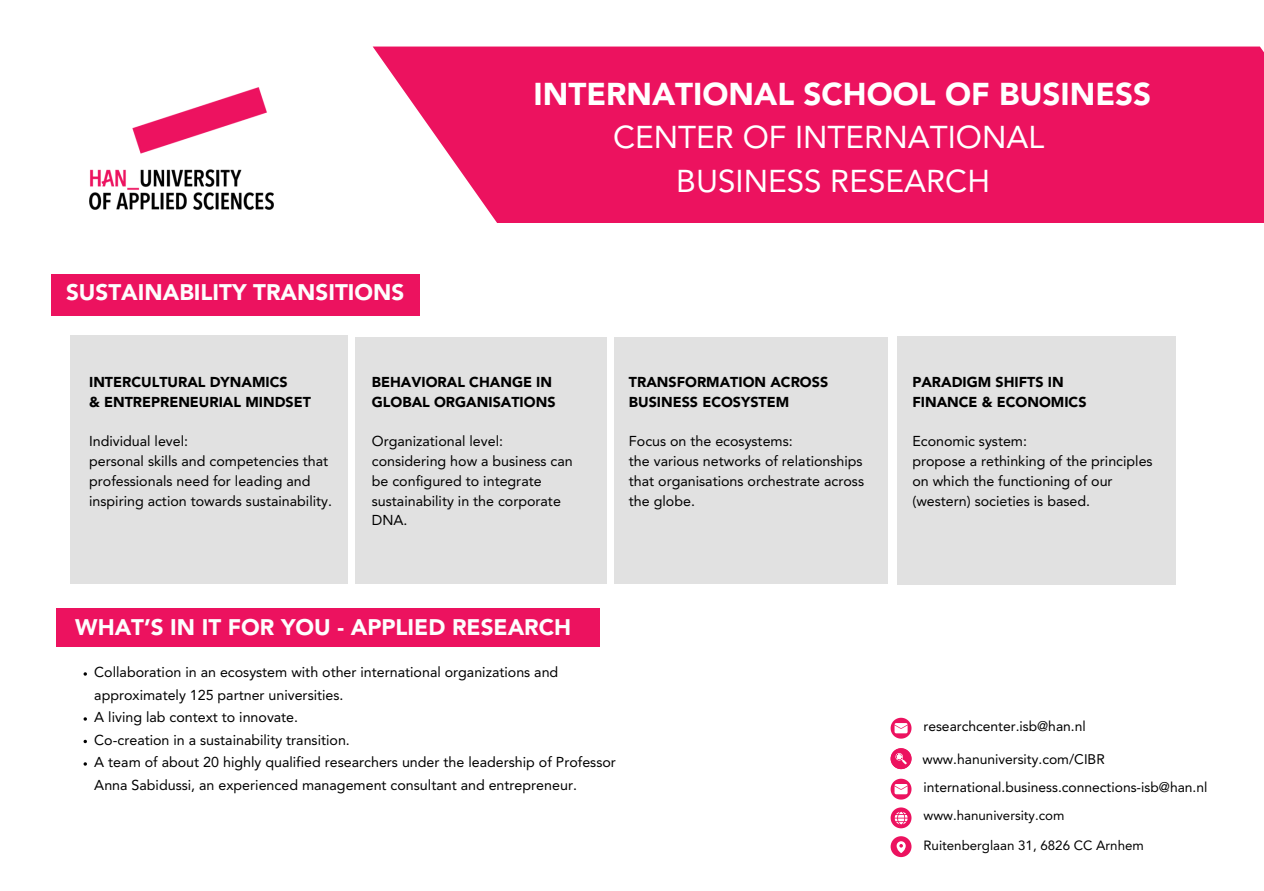
<style>
.page{position:relative;width:1264px;height:891px;background:#fff}
.page>*{position:absolute;margin:0;border:0;box-sizing:border-box;transform-origin:0 0}
.t1{font:31.35px/43.9px "Avenir LT Std";color:#fff;text-align:center}
.t2{font:900 31.35px "Avenir LT Std";color:#fff}
.t3{font:900 22.42px "Avenir LT Std";color:#fdfdfd}
.t4{font:14.25px/19.6px "Avenir LT Std";color:#000}
.t5{font:900 14.25px/19.6px "Avenir LT Std";color:#000}
.t6{font:13.88px "Avenir LT Std";color:#000}
.t7{font:13.35px "Avenir LT Std";color:#000}
</style>
<div class="page">
<div style="left:51px;top:274px;width:368px;height:41px;background:#ec125f"></div>
<svg style="left:373px;top:47px;width:890px;height:176px;background:#ed226a"></svg>
<div style="left:70px;top:335px;width:278px;height:249px;background:#e1e1e1"></div>
<div style="left:355px;top:337px;width:251px;height:247px;background:#e1e1e1"></div>
<div style="left:613px;top:337px;width:274px;height:247px;background:#e1e1e1"></div>
<div style="left:897px;top:336px;width:277px;height:249px;background:#e1e1e1"></div>
<div style="left:56px;top:608px;width:544px;height:38px;background:#ec125f"></div>
<img style="left:89px;top:88px;width:184px;height:122px">
<svg style="left:890px;top:779px;width:21px;height:21px"></svg>
<svg style="left:890px;top:807px;width:21px;height:21px"></svg>
<svg style="left:890px;top:836px;width:21px;height:21px"></svg>
<svg style="left:890px;top:718px;width:21px;height:21px"></svg>
<svg style="left:890px;top:748px;width:21px;height:21px"></svg>
<svg style="left:84px;top:672px;width:3px;height:4px"></svg>
<svg style="left:84px;top:717px;width:3px;height:4px"></svg>
<svg style="left:84px;top:762px;width:3px;height:4px"></svg>
<h2 class="t2" style="left:533px;top:81px;width:619px">INTERNATIONAL SCHOOL OF BUSINESS</h2>
<p class="t3" style="left:66px;top:283px;width:340px">SUSTAINABILITY TRANSITIONS</p>
<p class="t5" style="left:89px;top:374px;width:223px">INTERCULTURAL DYNAMICS<br>&amp; ENTREPRENEURIAL MINDSET</p>
<h3 class="t4" style="left:89px;top:433px;width:244px">Individual level:<br>personal skills and competencies that professionals need for leading and inspiring action towards sustainability.</h3>
<p class="t5" style="left:372px;top:374px;width:185px">BEHAVIORAL CHANGE IN<br>GLOBAL ORGANISATIONS</p>
<p class="t4" style="left:372px;top:433px;width:202px">Organizational level: considering how a business can be configured to integrate sustainability in the corporate<br>DNA.</p>
<h3 class="t1" style="left:613px;top:119px;width:432px">CENTER OF INTERNATIONAL<br>BUSINESS RESEARCH</h3>
<p class="t5" style="left:629px;top:374px;width:201px">TRANSFORMATION ACROSS<br>BUSINESS ECOSYSTEM</p>
<p class="t4" style="left:629px;top:433px;width:236px">Focus on the ecosystems:<br>the various networks of relationships that organisations orchestrate across the globe.</p>
<p class="t5" style="left:912px;top:374px;width:176px">PARADIGM SHIFTS IN<br>FINANCE &amp; ECONOMICS</p>
<p class="t4" style="left:912px;top:433px;width:242px">Economic system:<br>propose a rethinking of the principles on which the functioning of our (western) societies is based.</p>
<h4 class="t3" style="left:75px;top:618px;width:497px">WHAT’S IN IT FOR YOU - APPLIED RESEARCH</h4>
<h5 class="t4" style="left:94px;top:662px;width:465px;line-height:22.5px">Collaboration in an ecosystem with other international organizations and approximately 125 partner universities.</h5>
<h4 class="t4" style="left:94px;top:709px;width:205px">A living lab context to innovate.</h4>
<h5 class="t4" style="left:94px;top:731px;width:257px">Co-creation in a sustainability transition.</h5>
<p class="t4" style="left:94px;top:752px;width:523px;line-height:22.5px">A team of about 20 highly qualified researchers under the leadership of Professor<br>Anna Sabidussi, an experienced management consultant and entrepreneur.</p>
<p class="t6" style="left:923px;top:721px;width:164px">researchcenter.isb@han.nl</p>
<p class="t6" style="left:922px;top:754px;width:184px">www.hanuniversity.com/CIBR</p>
<p class="t6" style="left:923px;top:782px;width:285px">international.business.connections-isb@han.nl</p>
<h5 class="t7" style="left:923px;top:810px;width:142px">www.hanuniversity.com</h5>
<p class="t7" style="left:923px;top:840px;width:222px">Ruitenberglaan 31, 6826 CC Arnhem</p>
</div>
